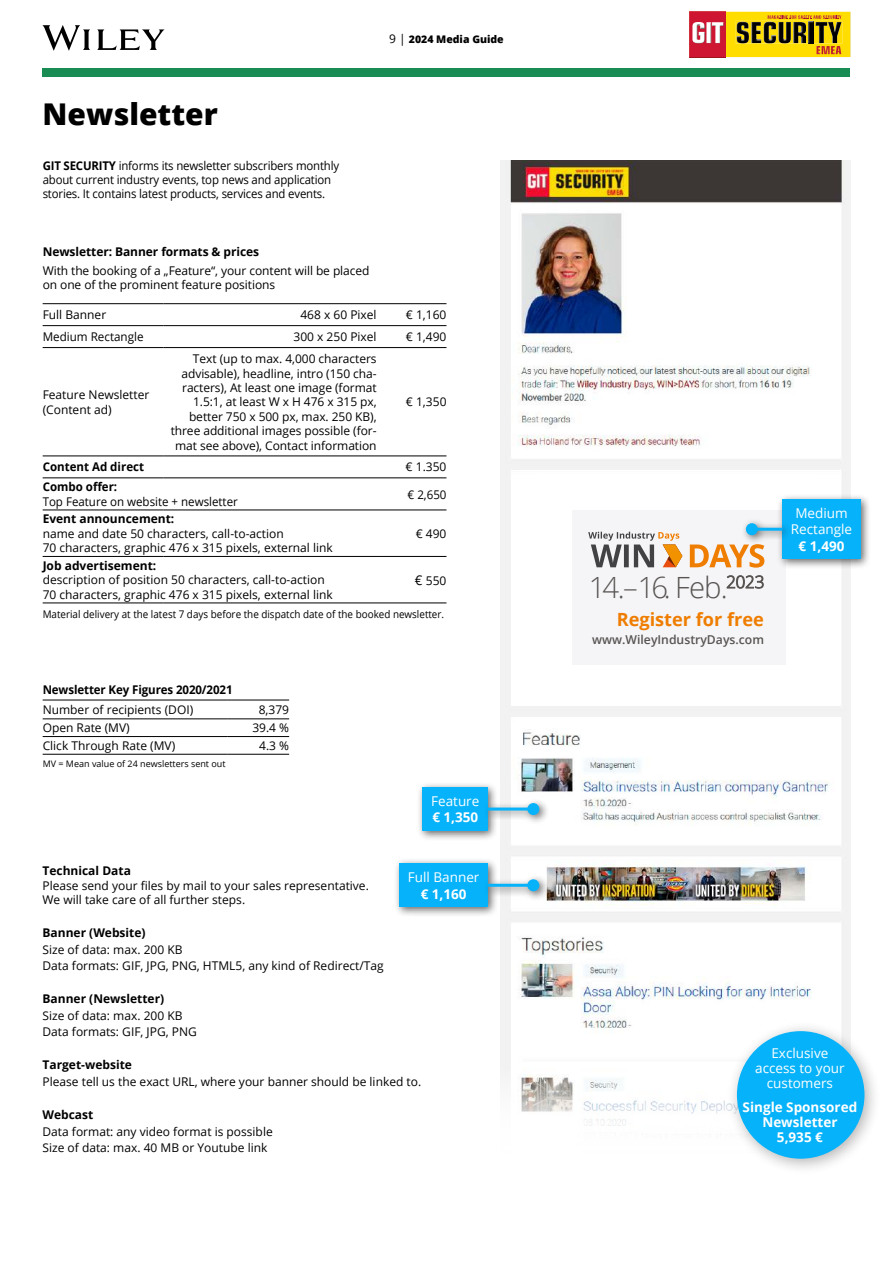
<style>
.page{position:relative;width:893px;height:1263px;background:#fff}
.page>*{position:absolute;margin:0;border:0;box-sizing:border-box;transform-origin:0 0}
.t1{font:800 30px "Open Sans";color:#000}
.t2{font:300 29.25px "Open Sans";letter-spacing:-.065em;color:#575452}
.t3{font:700 18.15px "Open Sans";color:#ef7d00}
.t4{font:13.5px/15px "Open Sans";color:#fff;text-align:center}
.t5{font:700 13.5px/15px "Open Sans";color:#fff;text-align:center}
.t6{font:600 12.15px "Open Sans";color:#575452}
.t7{font:12px/14.4px "Open Sans";color:#000}
.t8{font:12px/14.4px "Open Sans";color:#000;scale:.95 1}
.t9{font:700 12px "Open Sans";color:#000}
.t10{font:700 12px "Open Sans";color:#000;scale:.96 1}
.t11{font:12px "Open Sans";color:#000;scale:.96 1}
.t12{font:10.5px "Open Sans";color:#000;scale:.94 1}
.t13{font:800 10.5px "Open Sans";color:#000}
.t14{font:9px "Open Sans";color:#000}
.s1{font-weight:700}
.s2{font-weight:400;font-size:12px}
.s3{font-size:13.5px}
</style>
<div class="page">
<div style="left:726px;top:12px;width:124px;height:45px;background:#fd0"></div>
<img style="left:736px;top:21px;width:106px;height:23px">
<img style="left:778px;top:22px;width:13px;height:21px">
<img style="left:764px;top:22px;width:12px;height:21px">
<img style="left:737px;top:22px;width:12px;height:21px">
<img style="left:816px;top:22px;width:25px;height:21px">
<img style="left:809px;top:22px;width:4px;height:21px">
<img style="left:793px;top:22px;width:13px;height:21px">
<img style="left:751px;top:22px;width:10px;height:21px">
<img style="left:689px;top:12px;width:37px;height:45px">
<svg style="left:767px;top:15px;width:74px;height:5px"></svg>
<svg style="left:816px;top:46px;width:25px;height:8px"></svg>
<img style="left:692px;top:22px;width:31px;height:21px">
<div style="left:43px;top:68px;width:807px;height:9px;background:#198c53"></div>
<svg style="left:43px;top:25px;width:121px;height:26px"></svg>
<img style="left:500px;top:160px;width:350px;height:966px">
<hr style="left:43px;top:456px;width:120px;height:1px;background:#000">
<hr style="left:163px;top:456px;width:220px;height:1px;background:#000">
<hr style="left:43px;top:478px;width:120px;height:1px;background:#000">
<hr style="left:163px;top:478px;width:220px;height:1px;background:#000">
<hr style="left:43px;top:510px;width:120px;height:1px;background:#000">
<hr style="left:163px;top:510px;width:220px;height:1px;background:#000">
<hr style="left:43px;top:556px;width:120px;height:1px;background:#000">
<hr style="left:163px;top:556px;width:220px;height:1px;background:#000">
<hr style="left:43px;top:603px;width:120px;height:1px;background:#000">
<hr style="left:163px;top:603px;width:220px;height:1px;background:#000">
<hr style="left:43px;top:303px;width:120px;height:1px;background:#000">
<hr style="left:163px;top:303px;width:220px;height:1px;background:#000">
<hr style="left:383px;top:303px;width:63px;height:1px;background:#000">
<hr style="left:43px;top:325px;width:120px;height:1px;background:#000">
<hr style="left:163px;top:325px;width:220px;height:1px;background:#000">
<hr style="left:383px;top:325px;width:63px;height:1px;background:#000">
<hr style="left:43px;top:347px;width:120px;height:1px;background:#000">
<hr style="left:163px;top:347px;width:220px;height:1px;background:#000">
<hr style="left:383px;top:347px;width:63px;height:1px;background:#000">
<hr style="left:383px;top:456px;width:63px;height:1px;background:#000">
<hr style="left:383px;top:478px;width:63px;height:1px;background:#000">
<hr style="left:383px;top:510px;width:63px;height:1px;background:#000">
<hr style="left:383px;top:556px;width:63px;height:1px;background:#000">
<hr style="left:383px;top:603px;width:63px;height:1px;background:#000">
<div style="left:417px;top:781px;width:81px;height:60px;background:#000;opacity:.6"></div>
<div style="left:423px;top:787px;width:65px;height:44px;background:#06b2fa"></div>
<div style="left:482px;top:797px;width:67px;height:28px;background:#000;opacity:.6"></div>
<hr style="left:488px;top:807px;width:45px;height:3px;background:#06b2fa">
<div style="left:527px;top:803px;width:12px;height:12px;background:#06b2fa;border-radius:50%"></div>
<div style="left:393px;top:857px;width:105px;height:60px;background:#000;opacity:.6"></div>
<div style="left:399px;top:863px;width:89px;height:44px;background:#06b2fa"></div>
<div style="left:482px;top:874px;width:67px;height:27px;background:#000;opacity:.6"></div>
<hr style="left:488px;top:884px;width:45px;height:3px;background:#06b2fa">
<div style="left:527px;top:879px;width:12px;height:12px;background:#06b2fa;border-radius:50%"></div>
<div style="left:726px;top:1020px;width:156px;height:156px;background:#000;opacity:.3"></div>
<div style="left:737px;top:1031px;width:127px;height:128px;background:#06b2fa;border-radius:50%"></div>
<div style="left:539px;top:474px;width:280px;height:226px;background:#fff"></div>
<hr style="left:43px;top:700px;width:184px;height:1px;background:#000">
<hr style="left:227px;top:700px;width:62px;height:1px;background:#000">
<hr style="left:43px;top:719px;width:184px;height:1px;background:#000">
<hr style="left:227px;top:719px;width:62px;height:1px;background:#000">
<hr style="left:43px;top:736px;width:184px;height:1px;background:#000">
<hr style="left:227px;top:736px;width:62px;height:1px;background:#000">
<hr style="left:43px;top:754px;width:184px;height:1px;background:#000">
<hr style="left:227px;top:754px;width:62px;height:1px;background:#000">
<div style="left:572px;top:510px;width:214px;height:155px;background:#f5f4f6"></div>
<svg style="left:690px;top:544px;width:74px;height:24px"></svg>
<svg style="left:588px;top:532px;width:94px;height:35px"></svg>
<div style="left:776px;top:493px;width:95px;height:76px;background:#000;opacity:.6"></div>
<div style="left:782px;top:499px;width:79px;height:60px;background:#06b2fa"></div>
<div style="left:740px;top:518px;width:52px;height:27px;background:#000;opacity:.6"></div>
<hr style="left:752px;top:528px;width:30px;height:3px;background:#06b2fa">
<div style="left:746px;top:523px;width:12px;height:12px;background:#06b2fa;border-radius:50%"></div>
<h1 class="t1" style="left:43px;top:91px;width:177px">Newsletter</h1>
<p class="t8" style="left:43px;top:158px;width:314px"><span class="s1">GIT SECURITY</span> informs its newsletter subscribers monthly about current industry events, top news and application stories. It contains latest products, services and events.</p>
<p class="t13" style="left:389px;top:31px;width:116px"><span class="s2">9 |</span> 2024 Media Guide</p>
<p class="t9" style="left:43px;top:243px;width:218px">Newsletter: Banner formats &amp; prices</p>
<p class="t7" style="left:43px;top:263px;width:328px">With the booking of a „Feature“, your content will be placed on one of the prominent feature positions</p>
<p class="t7" style="left:43px;top:307px;width:65px">Full Banner</p>
<p class="t7" style="left:300px;top:307px;width:78px">468 x 60 Pixel</p>
<p class="t7" style="left:406px;top:307px;width:42px">€ 1,160</p>
<p class="t7" style="left:43px;top:329px;width:102px">Medium Rectangle</p>
<p class="t7" style="left:293px;top:329px;width:85px">300 x 250 Pixel</p>
<p class="t7" style="left:406px;top:329px;width:42px">€ 1,490</p>
<p class="t7" style="left:43px;top:387px;width:108px">Feature Newsletter (Content ad)</p>
<p class="t7" style="left:171px;top:351px;width:208px;text-align:right">Text (up to max. 4,000 characters advisable), headline, intro (150 cha&shy;racters), At least one image (format 1.5:1, at least W x H 476 x 315 px, better 750 x 500 px, max. 250 KB), three additional images possible (for&shy;mat see above), Contact information</p>
<p class="t7" style="left:406px;top:394px;width:42px">€ 1,350</p>
<p class="t10" style="left:43px;top:459px;width:107px">Content Ad direct</p>
<p class="t7" style="left:406px;top:460px;width:42px">€ 1.350</p>
<p class="t10" style="left:43px;top:478px;width:79px">Combo offer:</p>
<p class="t11" style="left:43px;top:493px;width:205px">Top Feature on website + newsletter</p>
<p class="t11" style="left:408px;top:486px;width:42px">€ 2,650</p>
<p class="t9" style="left:43px;top:510px;width:133px">Event announcement:</p>
<p class="t7" style="left:43px;top:526px;width:292px">name and date 50 characters, call-to-action<br>70 characters, graphic 476 x 315 pixels, external link</p>
<p class="t7" style="left:416px;top:526px;width:32px">€ 490</p>
<p class="t9" style="left:43px;top:557px;width:115px">Job advertisement:</p>
<p class="t7" style="left:43px;top:572px;width:292px">description of position 50 characters, call-to-action<br>70 characters, graphic 476 x 315 pixels, external link</p>
<p class="t7" style="left:415px;top:573px;width:33px"><span class="s3">€</span> 550</p>
<p class="t12" style="left:43px;top:607px;width:429px">Material delivery at the latest 7 days before the dispatch date of the booked newsletter.</p>
<p class="t10" style="left:43px;top:681px;width:199px">Newsletter Key Figures 2020/2021</p>
<p class="t7" style="left:43px;top:702px;width:152px">Number of recipients (DOI)</p>
<p class="t7" style="left:259px;top:702px;width:32px">8,379</p>
<p class="t7" style="left:43px;top:720px;width:89px">Open Rate (MV)</p>
<p class="t7" style="left:252px;top:720px;width:38px">39.4 %</p>
<p class="t7" style="left:43px;top:738px;width:134px">Click Through Rate (MV)</p>
<p class="t7" style="left:259px;top:738px;width:31px">4.3 %</p>
<p class="t14" style="left:43px;top:758px;width:184px">MV = Mean value of 24 newsletters sent out</p>
<p class="t4" style="left:431px;top:793px;width:50px">Feature</p>
<p class="t5" style="left:432px;top:809px;width:47px">€ 1,350</p>
<p class="t9" style="left:43px;top:862px;width:90px">Technical Data</p>
<p class="t7" style="left:43px;top:878px;width:328px">Please send your files by mail to your sales representative.<br>We will take care of all further steps.</p>
<p class="t9" style="left:43px;top:924px;width:105px">Banner (Website)</p>
<p class="t7" style="left:43px;top:941px;width:343px;line-height:16.5px">Size of data: max. 200 KB<br>Data formats: GIF, JPG, PNG, HTML5, any kind of Redirect/Tag</p>
<p class="t9" style="left:43px;top:990px;width:123px">Banner (Newsletter)</p>
<p class="t7" style="left:43px;top:1007px;width:156px;line-height:16.5px">Size of data: max. 200 KB<br>Data formats: GIF, JPG, PNG</p>
<p class="t9" style="left:43px;top:1056px;width:91px">Target-website</p>
<p class="t7" style="left:43px;top:1074px;width:380px">Please tell us the exact URL, where your banner should be linked to.</p>
<p class="t9" style="left:43px;top:1106px;width:52px">Webcast</p>
<p class="t7" style="left:43px;top:1122px;width:232px;line-height:16.5px">Data format: any video format is possible<br>Size of data: max. 40 MB or Youtube link</p>
<p class="t4" style="left:408px;top:869px;width:73px">Full Banner</p>
<p class="t5" style="left:421px;top:886px;width:47px">€ 1,160</p>
<h2 class="t2" style="left:589px;top:567px;width:177px">14.–16. Feb.<sup>2023</sup></h2>
<h3 class="t3" style="left:617px;top:606px;width:149px">Register for free</h3>
<p class="t6" style="left:592px;top:631px;width:173px">www.WileyIndustryDays.com</p>
<p class="t4" style="left:791px;top:505px;width:63px;line-height:16.2px">Medium<br>Rectangle</p>
<p class="t5" style="left:799px;top:538px;width:47px">€ 1,490</p>
<p class="t4" style="left:755px;top:1045px;width:91px">Exclusive access to your customers</p>
<p class="t5" style="left:743px;top:1099px;width:116px">Single Sponsored<br>Newsletter<br>5,935 €</p>
</div>
